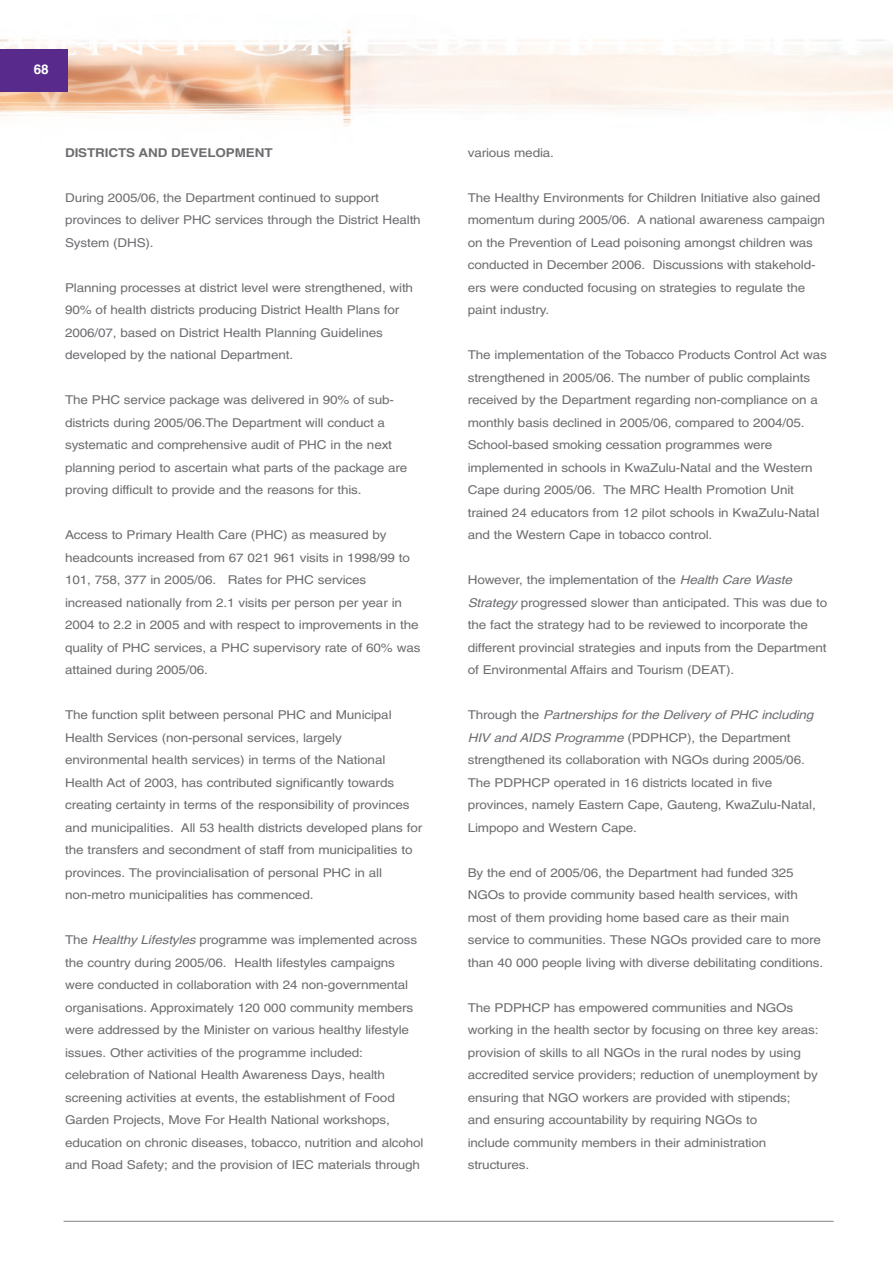
<style>
.page{position:relative;width:893px;height:1263px;background:#fff}
.page>*{position:absolute;margin:0;border:0;box-sizing:border-box;transform-origin:0 0}
.t1{font:700 13.5px "Helvetica";color:#fff}
.t2{font:12.15px/22.5px "Helvetica";letter-spacing:-.01em;color:#6c6d70;scale:1.11 1}
.t3{font:700 12.15px "Helvetica";letter-spacing:-.01em;color:#6c6d70;scale:1.11 1}
.s1{font-style:italic}
</style>
<div class="page">
<img style="left:1px;top:29px;width:891px;height:97px">
<div style="left:0;top:49px;width:68px;height:43px;background:#572a8b"></div>
<hr style="left:64px;top:1221px;width:769px;height:1px;background:#808285">
<p class="t1" style="left:34px;top:64px;width:17px">68</p>
<p class="t3" style="left:65px;top:148px;width:188px">DISTRICTS AND DEVELOPMENT</p>
<p class="t2" style="left:65px;top:188px;width:322px">During 2005/06, the Department continued to support provinces to deliver PHC services through the District Health<br>System (DHS).</p>
<p class="t2" style="left:65px;top:278px;width:315px">Planning processes at district level were strengthened, with 90% of health districts producing District Health Plans for 2006/07, based on District Health Planning Guidelines developed by the national Department.</p>
<p class="t2" style="left:65px;top:390px;width:310px">The PHC service package was delivered in 90% of sub&shy;districts during 2005/06.The Department will conduct a systematic and comprehensive audit of PHC in the next planning period to ascertain what parts of the package are proving difficult to provide and the reasons for this.</p>
<p class="t2" style="left:65px;top:525px;width:322px">Access to Primary Health Care (PHC) as measured by headcounts increased from 67 021 961 visits in 1998/99 to 101, 758, 377 in 2005/06. Rates for PHC services increased nationally from 2.1 visits per person per year in 2004 to 2.2 in 2005 and with respect to improvements in the quality of PHC services, a PHC supervisory rate of 60% was attained during 2005/06.</p>
<p class="t2" style="left:65px;top:705px;width:323px">The function split between personal PHC and Municipal Health Services (non-personal services, largely environmental health services) in terms of the National Health Act of 2003, has contributed significantly towards creating certainty in terms of the responsibility of provinces and municipalities. All 53 health districts developed plans for the transfers and secondment of staff from municipalities to provinces. The provincialisation of personal PHC in all non-metro municipalities has commenced.</p>
<p class="t2" style="left:65px;top:930px;width:324px">The <span class="s1">Healthy Lifestyles</span> programme was implemented across the country during 2005/06. Health lifestyles campaigns were conducted in collaboration with 24 non-governmental organisations. Approximately 120 000 community members were addressed by the Minister on various healthy lifestyle issues. Other activities of the programme included: celebration of National Health Awareness Days, health screening activities at events, the establishment of Food Garden Projects, Move For Health National workshops, education on chronic diseases, tobacco, nutrition and alcohol and Road Safety; and the provision of IEC materials through</p>
<p class="t2" style="left:468px;top:143px;width:79px">various media.</p>
<p class="t2" style="left:468px;top:188px;width:323px">The Healthy Environments for Children Initiative also gained momentum during 2005/06. A national awareness campaign on the Prevention of Lead poisoning amongst children was conducted in December 2006. Discussions with stakehold&shy;ers were conducted focusing on strategies to regulate the paint industry.</p>
<p class="t2" style="left:468px;top:345px;width:325px">The implementation of the Tobacco Products Control Act was strengthened in 2005/06. The number of public complaints received by the Department regarding non-compliance on a monthly basis declined in 2005/06, compared to 2004/05.<br>School-based smoking cessation programmes were implemented in schools in KwaZulu-Natal and the Western Cape during 2005/06. The MRC Health Promotion Unit trained 24 educators from 12 pilot schools in KwaZulu-Natal and the Western Cape in tobacco control.</p>
<p class="t2" style="left:468px;top:570px;width:325px">However, the implementation of the <span class="s1">Health Care Waste Strategy</span> progressed slower than anticipated. This was due to the fact the strategy had to be reviewed to incorporate the different provincial strategies and inputs from the Department of Environmental Affairs and Tourism (DEAT).</p>
<p class="t2" style="left:468px;top:705px;width:315px">Through the <span class="s1">Partnerships for the Delivery of PHC including HIV and AIDS Programme</span> (PDPHCP), the Department strengthened its collaboration with NGOs during 2005/06.<br>The PDPHCP operated in 16 districts located in five provinces, namely Eastern Cape, Gauteng, KwaZulu-Natal, Limpopo and Western Cape.</p>
<p class="t2" style="left:468px;top:863px;width:322px">By the end of 2005/06, the Department had funded 325<br>NGOs to provide community based health services, with most of them providing home based care as their main service to communities. These NGOs provided care to more than 40 000 people living with diverse debilitating conditions.</p>
<p class="t2" style="left:468px;top:998px;width:317px">The PDPHCP has empowered communities and NGOs working in the health sector by focusing on three key areas: provision of skills to all NGOs in the rural nodes by using accredited service providers; reduction of unemployment by ensuring that NGO workers are provided with stipends;<br>and ensuring accountability by requiring NGOs to<br>include community members in their administration structures.</p>
</div>
